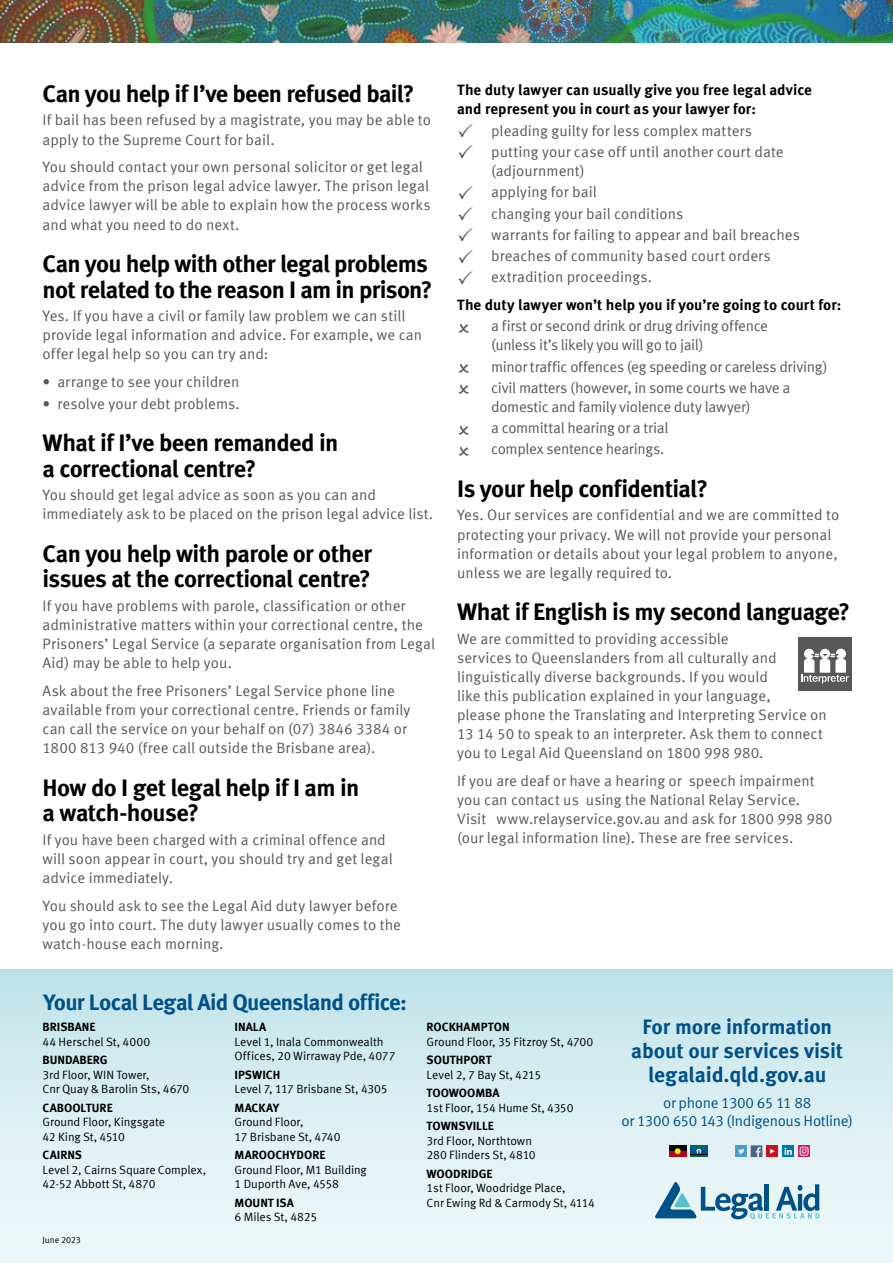
<style>
.page{position:relative;width:893px;height:1263px;background:#fff}
.page>*{position:absolute;margin:0;border:0;box-sizing:border-box;transform-origin:0 0}
.t1{font:700 24px/25.5px "Meta Offc";letter-spacing:-.03em;color:#000}
.t2{font:700 22.5px "Meta Offc";letter-spacing:-.03em;color:#005187}
.t3{font:700 21.3px "Meta Offc";letter-spacing:-.005em;color:#005187}
.t4{font:700 21px/24px "Meta Offc";letter-spacing:-.005em;color:#005187;text-align:center}
.t5{font:15px/19.2px "Meta Offc Norm";color:#58585a}
.t6{font:15px/21.3px "Meta Offc Norm";letter-spacing:-.025em;color:#58585a}
.t7{font:700 15px/19.2px "Meta Offc";letter-spacing:.005em;color:#000}
.t8{font:15px/21.3px "Meta Offc Norm";letter-spacing:-.02em;color:#58585a}
.t9{font:15px/18px "Meta Offc Norm";letter-spacing:-.025em;color:#005187;text-align:center}
.t10{font:12px/14.4px "Meta Offc Norm";letter-spacing:-.01em;color:#000}
.t11{font:700 12px "Meta Offc";color:#000}
.t12{font:9px "Meta Offc Norm";letter-spacing:-.01em;color:#000}
</style>
<div class="page">
<div style="left:798px;top:637px;width:54px;height:54px;background:#58585a"></div>
<svg style="left:801px;top:649px;width:48px;height:34px"></svg>
<img style="left:0;top:0;width:893px;height:43px">
<div style="left:0;top:970px;width:893px;height:293px;background:linear-gradient(to bottom,#c1e4e9,#f2f9fa)"></div>
<svg style="left:655px;top:1181px;width:164px;height:38px;background:#97bed1"></svg>
<div style="left:735px;top:1145px;width:12px;height:12px;background:#4b9dd1"></div>
<svg style="left:738px;top:1149px;width:6px;height:4px"></svg>
<div style="left:766px;top:1145px;width:12px;height:12px;background:#cb101d"></div>
<svg style="left:770px;top:1149px;width:5px;height:5px"></svg>
<svg style="left:751px;top:1145px;width:11px;height:12px"></svg>
<div style="left:782px;top:1145px;width:12px;height:12px;background:#0076b2"></div>
<svg style="left:784px;top:1148px;width:8px;height:7px"></svg>
<svg style="left:798px;top:1145px;width:12px;height:12px"></svg>
<svg style="left:800px;top:1147px;width:8px;height:9px"></svg>
<div style="left:669px;top:1145px;width:17px;height:6px;background:#000"></div>
<div style="left:669px;top:1151px;width:17px;height:6px;background:#af0917"></div>
<svg style="left:675px;top:1148px;width:6px;height:6px"></svg>
<svg style="left:690px;top:1145px;width:17px;height:12px"></svg>
<div style="left:690px;top:1148px;width:17px;height:6px;background:#00519e"></div>
<svg style="left:696px;top:1149px;width:5px;height:5px"></svg>
<h1 class="t1" style="left:43px;top:82px;width:373px">Can you help if I’ve been refused bail?</h1>
<p class="t5" style="left:43px;top:111px;width:390px">If bail has been refused by a magistrate, you may be able to apply to the Supreme Court for bail.</p>
<p class="t5" style="left:43px;top:158px;width:390px">You should contact your own personal solicitor or get legal advice from the prison legal advice lawyer. The prison legal advice lawyer will be able to explain how the process works and what you need to do next.</p>
<h1 class="t1" style="left:43px;top:252px;width:391px">Can you help with other legal problems not related to the reason I am in prison?</h1>
<p class="t5" style="left:43px;top:307px;width:381px">Yes. If you have a civil or family law problem we can still provide legal information and advice. For example, we can offer legal help so you can try and:</p>
<p class="t5" style="left:43px;top:373px;width:198px">• arrange to see your children</p>
<p class="t5" style="left:43px;top:394px;width:199px">• resolve your debt problems.</p>
<h1 class="t1" style="left:43px;top:431px;width:297px">What if I’ve been remanded in a correctional centre?</h1>
<p class="t5" style="left:43px;top:486px;width:392px">You should get legal advice as soon as you can and immediately ask to be placed on the prison legal advice list.</p>
<h1 class="t1" style="left:43px;top:541px;width:331px">Can you help with parole or other issues at the correctional centre?</h1>
<p class="t5" style="left:43px;top:596px;width:394px">If you have problems with parole, classification or other administrative matters within your correctional centre, the Prisoners’ Legal Service (a separate organisation from Legal Aid) may be able to help you.</p>
<p class="t5" style="left:43px;top:681px;width:369px">Ask about the free Prisoners’ Legal Service phone line available from your correctional centre. Friends or family can call the service on your behalf on (07) 3846 3384 or 1800 813 940 (free call outside the Brisbane area).</p>
<h1 class="t1" style="left:43px;top:775px;width:318px">How do I get legal help if I am in a watch-house?</h1>
<p class="t5" style="left:43px;top:830px;width:352px">If you have been charged with a criminal offence and will soon appear in court, you should try and get legal advice immediately.</p>
<p class="t5" style="left:43px;top:896px;width:360px">You should ask to see the Legal Aid duty lawyer before you go into court. The duty lawyer usually comes to the watch-house each morning.</p>
<h2 class="t2" style="left:43px;top:988px;width:365px">Your Local Legal Aid Queensland office:</h2>
<p class="t7" style="left:457px;top:81px;width:356px">The duty lawyer can usually give you free legal advice and represent you in court as your lawyer for:</p>
<p class="t5" style="left:491px;top:120px;width:294px;line-height:21.3px">pleading guilty for less complex matters putting your case off until another court date</p>
<p class="t5" style="left:491px;top:161px;width:310px;line-height:21.3px">(adjournment)<br>applying for bail<br>changing your bail conditions<br>warrants for failing to appear and bail breaches breaches of community based court orders extradition proceedings.</p>
<p class="t7" style="left:457px;top:296px;width:386px">The duty lawyer won’t help you if you’re going to court for:</p>
<p class="t6" style="left:491px;top:317px;width:278px;line-height:19.2px">a first or second drink or drug driving offence (unless it’s likely you will go to jail)</p>
<p class="t8" style="left:491px;top:356px;width:338px">minor traffic offences (eg speeding or careless driving) civil matters (however, in some courts we have a</p>
<p class="t6" style="left:491px;top:396px;width:261px">domestic and family violence duty lawyer) a committal hearing or a trial<br>complex sentence hearings.</p>
<h1 class="t1" style="left:457px;top:477px;width:252px">Is your help confidential?</h1>
<p class="t5" style="left:457px;top:506px;width:384px">Yes. Our services are confidential and we are committed to protecting your privacy. We will not provide your personal information or details about your legal problem to anyone, unless we are legally required to.</p>
<h1 class="t1" style="left:457px;top:600px;width:395px">What if English is my second language?</h1>
<p class="t5" style="left:457px;top:629px;width:371px">We are committed to providing accessible<br>services to Queenslanders from all culturally and linguistically diverse backgrounds. If you would<br>like this publication explained in your language,<br>please phone the Translating and Interpreting Service on 13 14 50 to speak to an interpreter. Ask them to connect you to Legal Aid Queensland on 1800 998 980.</p>
<p class="t5" style="left:457px;top:772px;width:377px">If you are deaf or have a hearing or speech impairment you can contact us using the National Relay Service.<br>Visit www.relayservice.gov.au and ask for 1800 998 980 (our legal information line). These are free services.</p>
<p class="t11" style="left:43px;top:1020px;width:55px">BRISBANE</p>
<p class="t10" style="left:43px;top:1034px;width:109px">44 Herschel St, 4000</p>
<p class="t11" style="left:43px;top:1053px;width:67px">BUNDABERG</p>
<p class="t10" style="left:43px;top:1067px;width:148px">3rd Floor, WIN Tower,<br>Cnr Quay &amp; Barolin Sts, 4670</p>
<p class="t11" style="left:43px;top:1100px;width:72px">CABOOLTURE</p>
<p class="t10" style="left:43px;top:1115px;width:124px">Ground Floor, Kingsgate<br>42 King St, 4510</p>
<p class="t11" style="left:43px;top:1148px;width:41px">CAIRNS</p>
<p class="t10" style="left:43px;top:1162px;width:165px">Level 2, Cairns Square Complex,<br>42-52 Abbott St, 4870</p>
<p class="t12" style="left:43px;top:1235px;width:65px">September 2015</p>
<p class="t12" style="left:43px;top:1235px;width:40px">June 2023</p>
<p class="t11" style="left:235px;top:1020px;width:33px">INALA</p>
<p class="t10" style="left:235px;top:1034px;width:162px">Level 1, Inala Commonwealth<br>Offices, 20 Wirraway Pde, 4077</p>
<p class="t11" style="left:235px;top:1067px;width:47px">IPSWICH</p>
<p class="t10" style="left:235px;top:1082px;width:154px">Level 7, 117 Brisbane St, 4305</p>
<p class="t11" style="left:235px;top:1100px;width:46px">MACKAY</p>
<p class="t10" style="left:235px;top:1115px;width:107px">Ground Floor,<br>17 Brisbane St, 4740</p>
<p class="t11" style="left:235px;top:1148px;width:92px">MAROOCHYDORE</p>
<p class="t10" style="left:235px;top:1162px;width:134px">Ground Floor, M1 Building<br>1 Duporth Ave, 4558</p>
<p class="t11" style="left:235px;top:1195px;width:61px">MOUNT ISA</p>
<p class="t10" style="left:235px;top:1210px;width:84px">6 Miles St, 4825</p>
<p class="t11" style="left:427px;top:1020px;width:85px">ROCKHAMPTON</p>
<p class="t10" style="left:427px;top:1034px;width:168px">Ground Floor, 35 Fitzroy St, 4700</p>
<p class="t11" style="left:427px;top:1053px;width:67px">SOUTHPORT</p>
<p class="t10" style="left:427px;top:1067px;width:116px">Level 2, 7 Bay St, 4215</p>
<p class="t11" style="left:427px;top:1086px;width:75px">TOOWOOMBA</p>
<p class="t10" style="left:427px;top:1101px;width:148px">1st Floor, 154 Hume St, 4350</p>
<p class="t11" style="left:427px;top:1119px;width:69px">TOWNSVILLE</p>
<p class="t10" style="left:427px;top:1134px;width:111px">3rd Floor, Northtown<br>280 Flinders St, 4810</p>
<p class="t11" style="left:427px;top:1166px;width:68px">WOODRIDGE</p>
<p class="t10" style="left:427px;top:1181px;width:170px">1st Floor, Woodridge Place,<br>Cnr Ewing Rd &amp; Carmody St, 4114</p>
<h3 class="t4" style="left:631px;top:1015px;width:213px">For more information about our services visit</h3>
<h3 class="t3" style="left:648px;top:1061px;width:180px">legalaid.qld.gov.au</h3>
<p class="t9" style="left:622px;top:1094px;width:233px">or phone 1300 65 11 88<br>or 1300 650 143 (Indigenous Hotline)</p>
</div>
